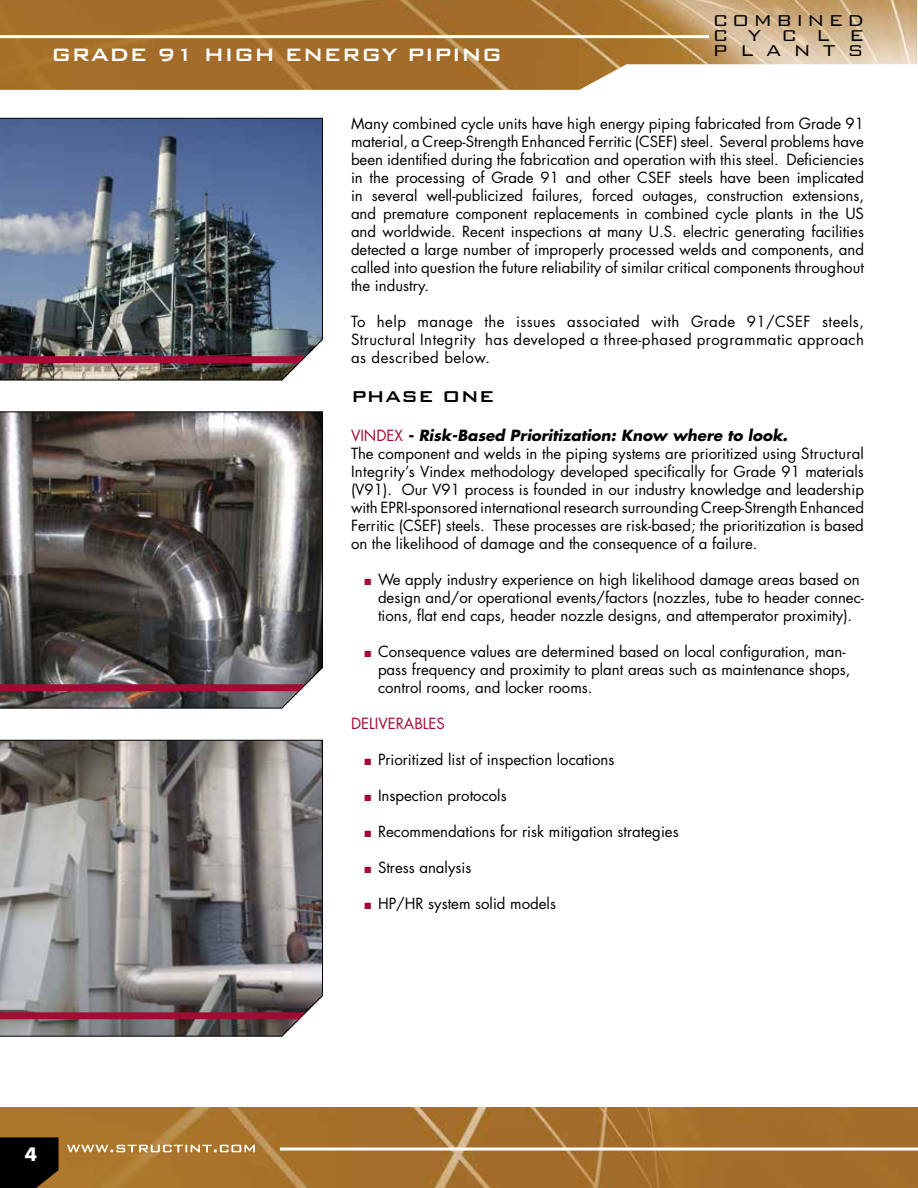
<style>
.page{position:relative;width:918px;height:1188px;background:#fff}
.page>*{position:absolute;margin:0;border:0;box-sizing:border-box;transform-origin:0 0}
.t1{font:500 24px "Bank Gothic";color:#fff}
.t2{font:300 21px/15px "Bank Gothic";letter-spacing:.58em;color:#000;text-align:justify}
.t3{font:500 21px "Bank Gothic";color:#000}
.t4{font:700 18px "Futura";color:#fff}
.t5{font:15px/18px "Futura";color:#000}
.t6{font:15px "Futura";color:#a30b35}
.s1{color:#a30b35}
.s2{font-weight:700;font-style:italic}
</style>
<div class="page">
<img style="left:0;top:0;width:917px;height:90px">
<img style="left:0;top:1108px;width:918px;height:80px">
<svg style="left:67px;top:1145px;width:188px;height:7px"></svg>
<hr style="left:0;top:35px;width:709px;height:3px;background:#fff">
<hr style="left:280px;top:1148px;width:638px;height:2px;background:#fff">
<img style="left:0;top:118px;width:323px;height:262px">
<svg style="left:0;top:356px;width:306px;height:7px;background:#a00f37"></svg>
<svg style="left:0;top:411px;width:323px;height:297px;background:#615c59"></svg>
<svg style="left:0;top:684px;width:306px;height:7px;background:#a01038"></svg>
<svg style="left:0;top:740px;width:323px;height:297px;background:#888584"></svg>
<svg style="left:0;top:1012px;width:306px;height:7px;background:#a01138"></svg>
<svg style="left:0;top:1137px;width:58px;height:51px;background:#0c0803"></svg>
<p class="t1" style="left:51px;top:36px;width:453px">GRADE 91 HIGH ENERGY PIPING</p>
<h2 class="t2" style="left:712px;top:11px;width:153px">COMBINED CYCLE PLANTS</h2>
<p class="t5" style="left:351px;top:114px;width:515px;text-align:justify">Many combined cycle units have high energy piping fabricated from Grade 91 material, a Creep-Strength Enhanced Ferritic (CSEF) steel. Several problems have been identified during the fabrication and operation with this steel. Deficiencies in the processing of Grade 91 and other CSEF steels have been implicated in several well-publicized failures, forced outages, construction extensions, and premature component replacements in combined cycle plants in the US and worldwide. Recent inspections at many U.S. electric generating facilities detected a large number of improperly processed welds and components, and called into question the future reliability of similar critical components throughout the industry.</p>
<p class="t5" style="left:351px;top:312px;width:515px;text-align:justify">To help manage the issues associated with Grade 91/CSEF steels, Structural Integrity has developed a three-phased programmatic approach as described below.</p>
<p class="t3" style="left:351px;top:380px;width:145px">PHASE ONE</p>
<p class="t5" style="left:351px;top:426px;width:515px"><span class="s1">VINDEX</span> <span class="s2">- Risk-Based Prioritization: Know where to look.<br></span>The component and welds in the piping systems are prioritized using Structural Integrity’s Vindex methodology developed specifically for Grade 91 materials (V91). Our V91 process is founded in our industry knowledge and leadership with EPRI-sponsored international research surrounding Creep-Strength Enhanced Ferritic (CSEF) steels. These processes are risk-based; the prioritization is based on the likelihood of damage and the consequence of a failure.</p>
<p class="t5" style="left:378px;top:570px;width:487px;text-indent:-13px"><span class="s1">■</span> We apply industry experience on high likelihood damage areas based on design and/or operational events/factors (nozzles, tube to header connec&shy;tions, flat end caps, header nozzle designs, and attemperator proximity).</p>
<p class="t5" style="left:378px;top:642px;width:474px;text-indent:-13px"><span class="s1">■</span> Consequence values are determined based on local configuration, man&shy;pass frequency and proximity to plant areas such as maintenance shops, control rooms, and locker rooms.</p>
<p class="t6" style="left:351px;top:714px;width:95px">DELIVERABLES</p>
<p class="t5" style="left:365px;top:750px;width:251px"><span class="s1">■</span> Prioritized list of inspection locations</p>
<p class="t5" style="left:365px;top:786px;width:144px"><span class="s1">■</span> Inspection protocols</p>
<p class="t5" style="left:365px;top:822px;width:316px"><span class="s1">■</span> Recommendations for risk mitigation strategies</p>
<p class="t5" style="left:365px;top:858px;width:108px"><span class="s1">■</span> Stress analysis</p>
<p class="t5" style="left:365px;top:894px;width:193px"><span class="s1">■</span> HP/HR system solid models</p>
<p class="t4" style="left:25px;top:1142px;width:14px">4</p>
</div>
